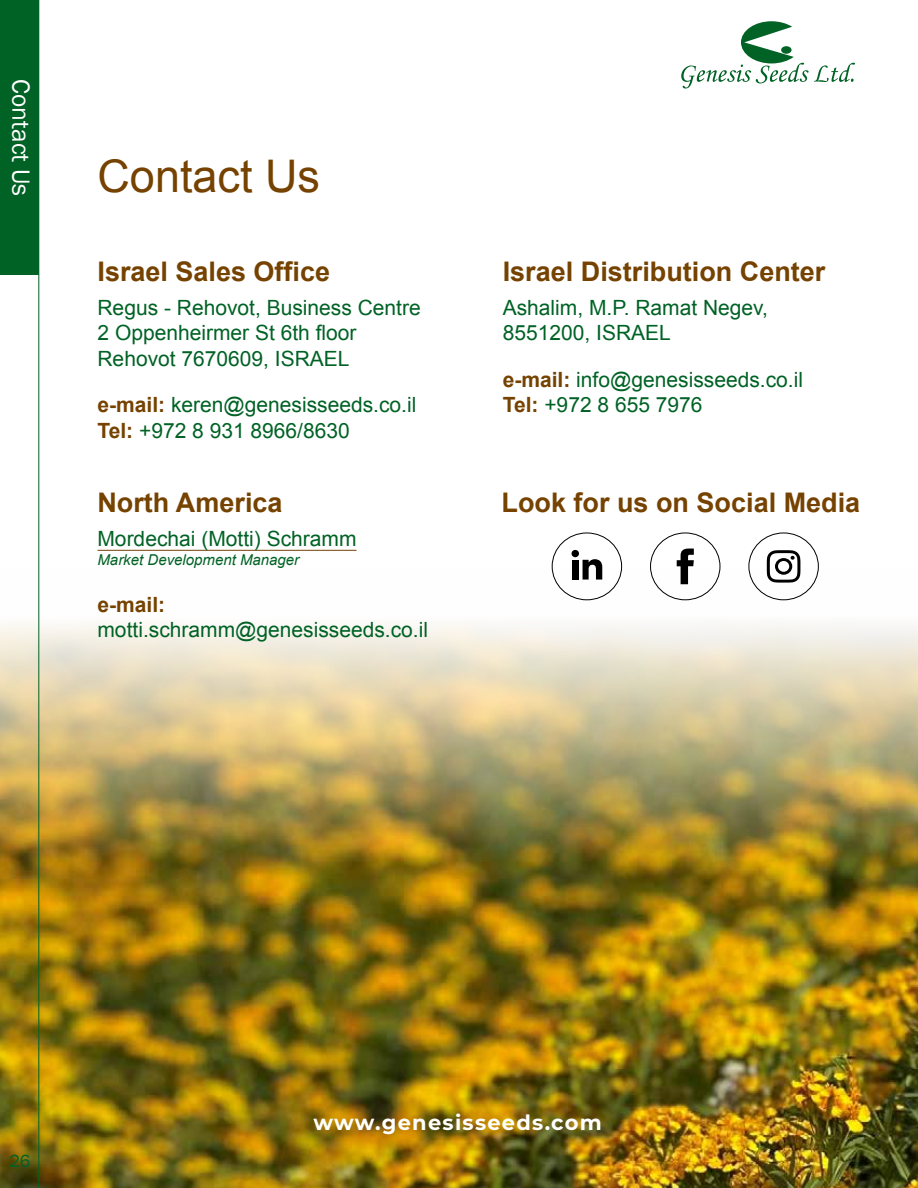
<style>
.page{position:relative;width:918px;height:1188px;background:#fff}
.page>*{position:absolute;margin:0;border:0;box-sizing:border-box;transform-origin:0 0}
.t1{font:45px "Arial";color:#754200}
.t2{font:700 27px "Arial";color:#754200}
.t3{font:25.5px "Franklin Gothic";color:#fff}
.t4{font:21px/25.5px "Arial";color:#006225}
.t5{font:700 21px "Montserrat";letter-spacing:.06em;color:#fff}
.t6{font:700 21px "Arial";color:#754200}
.t7{font:18px "Franklin Gothic";color:#006225}
.t8{font:italic 15px "Arial";color:#006225}
.s1{font-weight:700;color:#754200}
</style>
<div class="page">
<img style="left:0;top:570px;width:918px;height:618px">
<div style="left:0;top:0;width:39px;height:275px;background:#006225"></div>
<hr style="left:39px;top:0;width:1px;height:1188px;background:#006225">
<div style="left:572px;top:560px;width:6px;height:20px;background:#000"></div>
<div style="left:572px;top:550px;width:7px;height:7px;background:#000;border-radius:50%"></div>
<div style="left:552px;top:533px;width:70px;height:67px;border:1px solid #000;border-radius:50%"></div>
<svg style="left:583px;top:559px;width:19px;height:21px"></svg>
<div style="left:650px;top:533px;width:70px;height:67px;border:1px solid #000;border-radius:50%"></div>
<svg style="left:677px;top:549px;width:17px;height:35px"></svg>
<div style="left:749px;top:533px;width:70px;height:67px;border:1px solid #000;border-radius:50%"></div>
<svg style="left:767px;top:550px;width:33px;height:33px"></svg>
<hr style="left:98px;top:550px;width:259px;height:1px;background:#754200">
<div style="left:272px;top:1071px;width:371px;height:107px;background:#000;opacity:.75"></div>
<svg style="left:681px;top:21px;width:174px;height:68px"></svg>
<p class="t3" style="left:37px;top:79px;width:118px;rotate:90deg">Contact Us</p>
<h1 class="t1" style="left:98px;top:146px;width:224px">Contact Us</h1>
<p class="t2" style="left:98px;top:253px;width:234px">Israel Sales Office</p>
<p class="t4" style="left:98px;top:295px;width:325px">Regus - Rehovot, Business Centre<br>2 Oppenheirmer St 6th floor<br>Rehovot 7670609, ISRAEL</p>
<p class="t4" style="left:98px;top:392px;width:320px"><span class="s1">e-mail:</span> keren@genesisseeds.co.il<br><span class="s1">Tel:</span> +972 8 931 8966/8630</p>
<p class="t2" style="left:98px;top:484px;width:187px">North America</p>
<p class="t4" style="left:98px;top:526px;width:261px">Mordechai (Motti) Schramm</p>
<p class="t8" style="left:98px;top:550px;width:203px">Market Development Manager</p>
<p class="t6" style="left:98px;top:591px;width:69px">e-mail:</p>
<p class="t4" style="left:98px;top:618px;width:332px">motti.schramm@genesisseeds.co.il</p>
<p class="t2" style="left:503px;top:253px;width:324px">Israel Distribution Center</p>
<p class="t4" style="left:503px;top:295px;width:267px">Ashalim, M.P. Ramat Negev,<br>8551200, ISRAEL</p>
<p class="t4" style="left:503px;top:367px;width:302px"><span class="s1">e-mail:</span> info@genesisseeds.co.il<br><span class="s1">Tel:</span> +972 8 655 7976</p>
<p class="t2" style="left:502px;top:484px;width:360px">Look for us on Social Media</p>
<p class="t7" style="left:9px;top:1150px;width:23px">26</p>
<p class="t5" style="left:314px;top:1108px;width:290px">www.genesisseeds.com</p>
</div>
